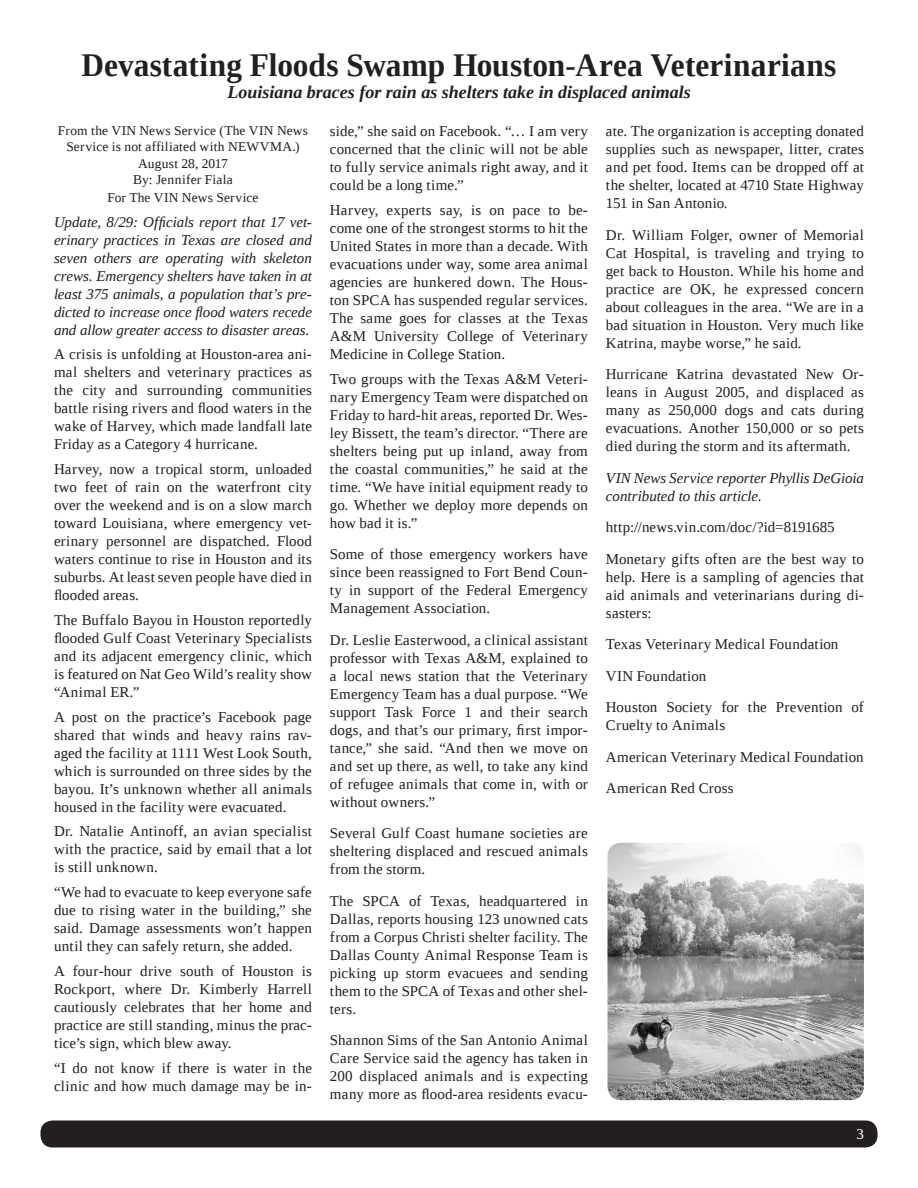
<style>
.page{position:relative;width:918px;height:1188px;background:#fff}
.page>*{position:absolute;margin:0;border:0;box-sizing:border-box;transform-origin:0 0}
.t1{font:700 33px "Liberation Serif";letter-spacing:.005em;color:#231f20;scale:.95 1}
.t2{font:italic 700 18px "Liberation Serif";color:#231f20}
.t3{font:15px/18px "Liberation Serif";letter-spacing:.01em;color:#231f20;text-align:justify}
.t4{font:italic 15px/18px "Liberation Serif";letter-spacing:-.005em;color:#231f20;text-align:justify}
.t5{font:15px "Liberation Serif";color:#fff}
.t6{font:13.5px/16.2px "Liberation Serif";letter-spacing:.015em;color:#231f20;text-align:center}
</style>
<div class="page">
<div style="left:40px;top:1120px;width:838px;height:28px;background:#231f20;border-radius:12px"></div>
<img style="left:608px;top:843px;width:256px;height:257px">
<p class="t1" style="left:82px;top:48px;width:796px">Devastating Floods Swamp Houston-Area Veterinarians</p>
<p class="t2" style="left:227px;top:82px;width:465px">Louisiana braces for rain as shelters take in displaced animals</p>
<p class="t6" style="left:58px;top:123px;width:252px">From the VIN News Service (The VIN News<br>Service is not affiliated with NEWVMA.)</p>
<p class="t6" style="left:138px;top:155px;width:91px">August 28, 2017</p>
<p class="t6" style="left:133px;top:171px;width:101px">By: Jennifer Fiala</p>
<p class="t6" style="left:107px;top:189px;width:153px">For The VIN News Service</p>
<p class="t4" style="left:54px;top:212px;width:260px">Update, 8/29: Officials report that 17 vet&shy;erinary practices in Texas are closed and seven others are operating with skeleton crews. Emergency shelters have taken in at least 375 animals, a population that’s pre&shy;dicted to increase once flood waters recede and allow greater access to disaster areas.</p>
<p class="t3" style="left:54px;top:345px;width:259px">A crisis is unfolding at Houston-area ani&shy;mal shelters and veterinary practices as the city and surrounding communities battle rising rivers and flood waters in the wake of Harvey, which made landfall late Friday as a Category 4 hurricane.</p>
<p class="t3" style="left:54px;top:460px;width:259px">Harvey, now a tropical storm, unloaded two feet of rain on the waterfront city over the weekend and is on a slow march toward Louisiana, where emergency vet&shy;erinary personnel are dispatched. Flood waters continue to rise in Houston and its suburbs. At least seven people have died in flooded areas.</p>
<p class="t3" style="left:54px;top:611px;width:259px">The Buffalo Bayou in Houston reportedly flooded Gulf Coast Veterinary Specialists and its adjacent emergency clinic, which is featured on Nat Geo Wild’s reality show “Animal ER.”</p>
<p class="t3" style="left:54px;top:708px;width:259px">A post on the practice’s Facebook page shared that winds and heavy rains rav&shy;aged the facility at 1111 West Look South, which is surrounded on three sides by the bayou. It’s unknown whether all animals housed in the facility were evacuated.</p>
<p class="t3" style="left:54px;top:822px;width:259px">Dr. Natalie Antinoff, an avian specialist with the practice, said by email that a lot is still unknown.</p>
<p class="t3" style="left:54px;top:883px;width:259px">“We had to evacuate to keep everyone safe due to rising water in the building,” she said. Damage assessments won’t happen until they can safely return, she added.</p>
<p class="t3" style="left:54px;top:962px;width:260px">A four-hour drive south of Houston is Rockport, where Dr. Kimberly Harrell cautiously celebrates that her home and practice are still standing, minus the prac&shy;tice’s sign, which blew away.</p>
<p class="t3" style="left:54px;top:1059px;width:259px">“I do not know if there is water in the clinic and how much damage may be in-</p>
<p class="t3" style="left:330px;top:122px;width:259px">side,” she said on Facebook. “… I am very concerned that the clinic will not be able to fully service animals right away, and it could be a long time.”</p>
<p class="t3" style="left:330px;top:201px;width:260px">Harvey, experts say, is on pace to be&shy;come one of the strongest storms to hit the United States in more than a decade. With evacuations under way, some area animal agencies are hunkered down. The Hous&shy;ton SPCA has suspended regular services.<br>The same goes for classes at the Texas A&amp;M University College of Veterinary Medicine in College Station.</p>
<p class="t3" style="left:330px;top:370px;width:259px">Two groups with the Texas A&amp;M Veteri&shy;nary Emergency Team were dispatched on Friday to hard-hit areas, reported Dr. Wes&shy;ley Bissett, the team’s director. “There are shelters being put up inland, away from the coastal communities,” he said at the time. “We have initial equipment ready to go. Whether we deploy more depends on how bad it is.”</p>
<p class="t3" style="left:330px;top:545px;width:259px">Some of those emergency workers have since been reassigned to Fort Bend Coun&shy;ty in support of the Federal Emergency Management Association.</p>
<p class="t3" style="left:330px;top:631px;width:259px">Dr. Leslie Easterwood, a clinical assistant professor with Texas A&amp;M, explained to a local news station that the Veterinary Emergency Team has a dual purpose. “We support Task Force 1 and their search dogs, and that’s our primary, first impor&shy;tance,” she said. “And then we move on and set up there, as well, to take any kind of refugee animals that come in, with or without owners.”</p>
<p class="t3" style="left:330px;top:824px;width:259px">Several Gulf Coast humane societies are sheltering displaced and rescued animals from the storm.</p>
<p class="t3" style="left:330px;top:892px;width:259px">The SPCA of Texas, headquartered in Dallas, reports housing 123 unowned cats from a Corpus Christi shelter facility. The Dallas County Animal Response Team is picking up storm evacuees and sending them to the SPCA of Texas and other shel&shy;ters.</p>
<p class="t3" style="left:330px;top:1031px;width:259px">Shannon Sims of the San Antonio Animal Care Service said the agency has taken in 200 displaced animals and is expecting many more as flood-area residents evacu-</p>
<p class="t3" style="left:606px;top:122px;width:259px">ate. The organization is accepting donated supplies such as newspaper, litter, crates and pet food. Items can be dropped off at the shelter, located at 4710 State Highway 151 in San Antonio.</p>
<p class="t3" style="left:606px;top:226px;width:260px">Dr. William Folger, owner of Memorial Cat Hospital, is traveling and trying to get back to Houston. While his home and practice are OK, he expressed concern about colleagues in the area. “We are in a bad situation in Houston. Very much like Katrina, maybe worse,” he said.</p>
<p class="t3" style="left:606px;top:365px;width:259px">Hurricane Katrina devastated New Or&shy;leans in August 2005, and displaced as many as 250,000 dogs and cats during evacuations. Another 150,000 or so pets died during the storm and its aftermath.</p>
<p class="t4" style="left:606px;top:469px;width:259px">VIN News Service reporter Phyllis DeGioia contributed to this article.</p>
<p class="t3" style="left:606px;top:518px;width:230px">http://news.vin.com/doc/?id=8191685</p>
<p class="t3" style="left:606px;top:550px;width:259px">Monetary gifts often are the best way to help. Here is a sampling of agencies that aid animals and veterinarians during di&shy;sasters:</p>
<p class="t3" style="left:606px;top:635px;width:234px">Texas Veterinary Medical Foundation</p>
<p class="t3" style="left:606px;top:667px;width:102px">VIN Foundation</p>
<p class="t3" style="left:606px;top:698px;width:259px">Houston Society for the Prevention of<br>Cruelty to Animals</p>
<p class="t3" style="left:606px;top:748px;width:259px">American Veterinary Medical Foundation</p>
<p class="t3" style="left:606px;top:779px;width:129px">American Red Cross</p>
<p class="t5" style="left:856px;top:1126px;width:9px">3</p>
</div>
